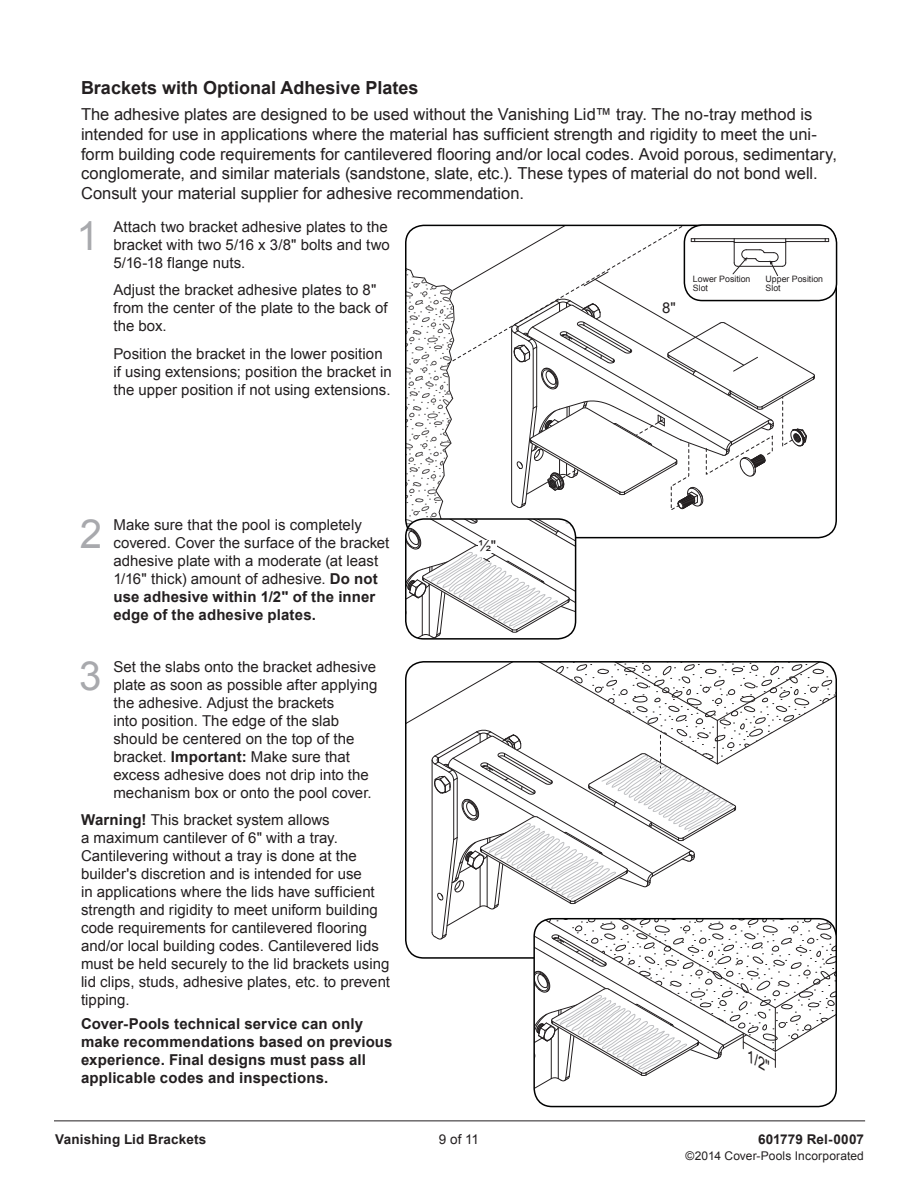
<style>
.page{position:relative;width:918px;height:1188px;background:#fff}
.page>*{position:absolute;margin:0;border:0;box-sizing:border-box;transform-origin:0 0}
.Instruction_Text{font:40.2px "Arial";color:#a8a9ad}
.Subsection_Title{font:700 18px "Arial";color:#231f20}
.Body_Copy{font:16.5px/19.8px "Arial";color:#231f20}
.Instruction_Text-2{font:15px/18px "Arial";letter-spacing:.005em;color:#231f20}
.Warnings{font:15px/18px "Arial";letter-spacing:.005em;color:#231f20}
.Instruction_Text_2nd{font:15px/18px "Arial";letter-spacing:.005em;color:#231f20}
.Warnings-2{font:700 15px/18px "Arial";letter-spacing:.01em;color:#231f20}
.t1{font:italic 15px "Arial";color:#231f20}
.t2{font:14.85px "Arial";color:#231f20}
.t3{font:700 13.5px "Arial";letter-spacing:.01em;color:#231f20}
.t4{font:13.5px "Arial";color:#231f20}
.t5{font:12px "Arial";letter-spacing:.015em;color:#231f20}
.t6{font:8.7px/8.7px "Arial";color:#231f20}
.s1{font-weight:700}
</style>
<div class="page">
<svg style="left:406px;top:662px;width:430px;height:437px"></svg>
<div style="left:533px;top:918px;width:304px;height:189px;border:2px solid #000101;border-radius:18px"></div>
<hr style="left:786px;top:238px;width:39px;height:1px;background:#231f20">
<hr style="left:786px;top:241px;width:39px;height:1px;background:#231f20">
<svg style="left:825px;top:238px;width:4px;height:4px"></svg>
<svg style="left:406px;top:225px;width:409px;height:414px"></svg>
<div style="left:684px;top:224px;width:153px;height:77px;border:2px solid #000101;border-radius:18px"></div>
<hr style="left:54px;top:1120px;width:811px;height:1px;background:#231f20">
<p class="Subsection_Title" style="left:81px;top:76px;width:339px">Brackets with Optional Adhesive Plates</p>
<p class="Body_Copy" style="left:81px;top:104px;width:758px">The adhesive plates are designed to be used without the Vanishing Lid™ tray. The no-tray method is intended for use in applications where the material has sufficient strength and rigidity to meet the uni&shy;form building code requirements for cantilevered flooring and/or local codes. Avoid porous, sedimentary, conglomerate, and similar materials (sandstone, slate, etc.). These types of material do not bond well.<br>Consult your material supplier for adhesive recommendation.</p>
<p class="Instruction_Text" style="left:77px;top:210px;width:24px">1</p>
<p class="Instruction_Text-2" style="left:113px;top:218px;width:278px">Attach two bracket adhesive plates to the bracket with two 5/16 x 3/8" bolts and two<br>5/16-18 flange nuts.</p>
<p class="Instruction_Text_2nd" style="left:113px;top:281px;width:276px">Adjust the bracket adhesive plates to 8" from the center of the plate to the back of the box.</p>
<p class="Instruction_Text_2nd" style="left:113px;top:345px;width:280px">Position the bracket in the lower position if using extensions; position the bracket in the upper position if not using extensions.</p>
<p class="Instruction_Text" style="left:80px;top:508px;width:24px">2</p>
<p class="Instruction_Text-2" style="left:113px;top:516px;width:277px">Make sure that the pool is completely covered. Cover the surface of the bracket adhesive plate with a moderate (at least 1/16" thick) amount of adhesive. <span class="s1">Do not use adhesive within 1/2" of the inner edge of the adhesive plates.</span></p>
<p class="Instruction_Text" style="left:79px;top:649px;width:24px">3</p>
<p class="Instruction_Text-2" style="left:113px;top:658px;width:265px">Set the slabs onto the bracket adhesive plate as soon as possible after applying the adhesive. Adjust the brackets<br>into position. The edge of the slab should be centered on the top of the bracket. <span class="s1">Important:</span> Make sure that excess adhesive does not drip into the mechanism box or onto the pool cover.</p>
<p class="Warnings" style="left:81px;top:811px;width:311px"><span class="s1">Warning!</span> This bracket system allows<br>a maximum cantilever of 6" with a tray.<br>Cantilevering without a tray is done at the builder's discretion and is intended for use<br>in applications where the lids have sufficient strength and rigidity to meet uniform building code requirements for cantilevered flooring and/or local building codes. Cantilevered lids must be held securely to the lid brackets using lid clips, studs, adhesive plates, etc. to prevent tipping.</p>
<p class="Warnings-2" style="left:81px;top:1016px;width:313px">Cover-Pools technical service can only make recommendations based on previous experience. Final designs must pass all applicable codes and inspections.</p>
<p class="t2" style="left:479px;top:537px;width:19px">½"</p>
<p class="t2" style="left:662px;top:298px;width:15px">8"</p>
<p class="t6" style="left:693px;top:275px;width:59px">Lower Position<br>Slot</p>
<p class="t6" style="left:766px;top:275px;width:59px">Upper Position<br>Slot</p>
<p class="t1" style="left:755px;top:1048px;width:28px;rotate:30deg">1/2"</p>
<p class="t3" style="left:55px;top:1130px;width:153px">Vanishing Lid Brackets</p>
<p class="t4" style="left:439px;top:1130px;width:42px">9 of 11</p>
<p class="t3" style="left:758px;top:1130px;width:107px">601779 Rel-0007</p>
<p class="t5" style="left:686px;top:1148px;width:180px">©2014 Cover-Pools Incorporated</p>
</div>
